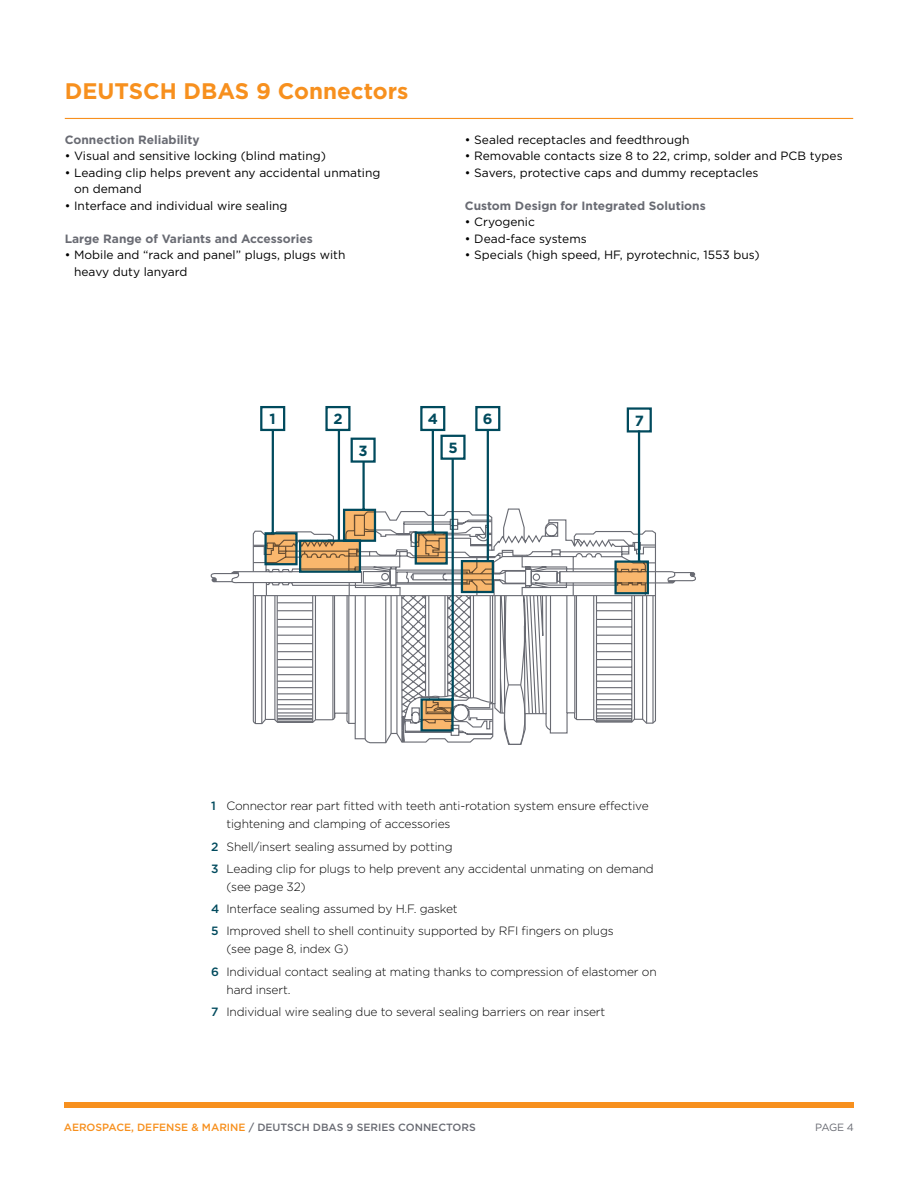
<style>
.page{position:relative;width:918px;height:1188px;background:#fff}
.page>*{position:absolute;margin:0;border:0;box-sizing:border-box;transform-origin:0 0}
.t1{font:700 22.5px "Gotham";color:#f7901e}
.t2{font:700 14.7px "Gotham";color:#004a5d}
.t3{font:300 12px/22.2px "Gotham";letter-spacing:-.015em;color:#000}
.t4{font:12px/16.5px "Gotham";color:#000}
.t5{font:700 12px "Gotham";color:#696b73}
.t6{font:500 10.5px "Gotham";color:#696b73}
.t7{font:10.5px "Gotham";color:#696b73}
.s1{font-weight:500;color:#004a5d}
.s2{color:#f7901e}
</style>
<div class="page">
<div style="left:65px;top:1102px;width:789px;height:6px;background:#f7901e"></div>
<hr style="left:65px;top:118px;width:788px;height:1px;background:#f7901e">
<svg style="left:210px;top:539px;width:315px;height:206px"></svg>
<svg style="left:212px;top:578px;width:4px;height:4px"></svg>
<svg style="left:230px;top:571px;width:11px;height:12px"></svg>
<svg style="left:650px;top:553px;width:46px;height:66px"></svg>
<svg style="left:401px;top:733px;width:4px;height:9px"></svg>
<svg style="left:263px;top:427px;width:387px;height:306px"></svg>
<div style="left:260px;top:406px;width:25px;height:25px;border:2px solid #004a5d"></div>
<div style="left:325px;top:406px;width:26px;height:25px;border:2px solid #004a5d"></div>
<div style="left:351px;top:438px;width:25px;height:25px;border:2px solid #004a5d"></div>
<div style="left:420px;top:406px;width:25px;height:25px;border:2px solid #004a5d"></div>
<div style="left:440px;top:435px;width:26px;height:25px;border:2px solid #004a5d"></div>
<div style="left:475px;top:406px;width:25px;height:25px;border:2px solid #004a5d"></div>
<div style="left:627px;top:407px;width:25px;height:26px;border:2px solid #004a5d"></div>
<h1 class="t1" style="left:65px;top:76px;width:345px">DEUTSCH DBAS 9 Connectors</h1>
<p class="t5" style="left:65px;top:131px;width:136px">Connection Reliability</p>
<p class="t4" style="left:65px;top:147px;width:263px">• Visual and sensitive locking (blind mating)</p>
<p class="t4" style="left:74px;top:164px;width:308px;text-indent:-9px">• Leading clip helps prevent any accidental unmating on demand</p>
<p class="t4" style="left:65px;top:197px;width:224px">• Interface and individual wire sealing</p>
<p class="t5" style="left:65px;top:230px;width:250px">Large Range of Variants and Accessories</p>
<p class="t4" style="left:74px;top:246px;width:273px;text-indent:-9px">• Mobile and “rack and panel” plugs, plugs with heavy duty lanyard</p>
<p class="t4" style="left:465px;top:131px;width:226px">• Sealed receptacles and feedthrough</p>
<p class="t4" style="left:465px;top:147px;width:379px">• Removable contacts size 8 to 22, crimp, solder and PCB types</p>
<p class="t4" style="left:465px;top:164px;width:295px">• Savers, protective caps and dummy receptacles</p>
<p class="t5" style="left:465px;top:197px;width:242px">Custom Design for Integrated Solutions</p>
<p class="t4" style="left:465px;top:213px;width:72px">• Cryogenic</p>
<p class="t4" style="left:465px;top:230px;width:123px">• Dead-face systems</p>
<p class="t4" style="left:465px;top:246px;width:296px">• Specials (high speed, HF, pyrotechnic, 1553 bus)</p>
<p class="t2" style="left:270px;top:409px;width:8px">1</p>
<p class="t2" style="left:333px;top:409px;width:11px">2</p>
<p class="t2" style="left:359px;top:441px;width:11px">3</p>
<p class="t2" style="left:428px;top:409px;width:12px">4</p>
<p class="t2" style="left:448px;top:438px;width:11px">5</p>
<p class="t2" style="left:483px;top:409px;width:11px">6</p>
<p class="t2" style="left:635px;top:411px;width:11px">7</p>
<p class="t3" style="left:227px;top:797px;width:424px;line-height:18px;text-indent:-16px"><span class="s1">1</span> Connector rear part fitted with teeth anti-rotation system ensure effective tightening and clamping of accessories</p>
<p class="t3" style="left:211px;top:835px;width:444px"><span class="s1">2</span> Shell/insert sealing assumed by potting<br><span class="s1">3</span> Leading clip for plugs to help prevent any accidental unmating on demand</p>
<p class="t3" style="left:211px;top:875px;width:404px;text-indent:16px">(see page 32)<br><span class="s1">4</span> Interface sealing assumed by H.F. gasket<br><span class="s1">5</span> Improved shell to shell continuity supported by RFI fingers on plugs</p>
<p class="t3" style="left:211px;top:938px;width:447px;text-indent:16px">(see page 8, index G)<br><span class="s1">6</span> Individual contact sealing at mating thanks to compression of elastomer on</p>
<p class="t3" style="left:211px;top:978px;width:396px;text-indent:16px">hard insert.<br><span class="s1">7</span> Individual wire sealing due to several sealing barriers on rear insert</p>
<p class="t6" style="left:64px;top:1120px;width:414px"><span class="s2">AEROSPACE, DEFENSE &amp; MARINE</span> / DEUTSCH DBAS 9 SERIES CONNECTORS</p>
<p class="t7" style="left:815px;top:1121px;width:40px">PAGE 4</p>
</div>
